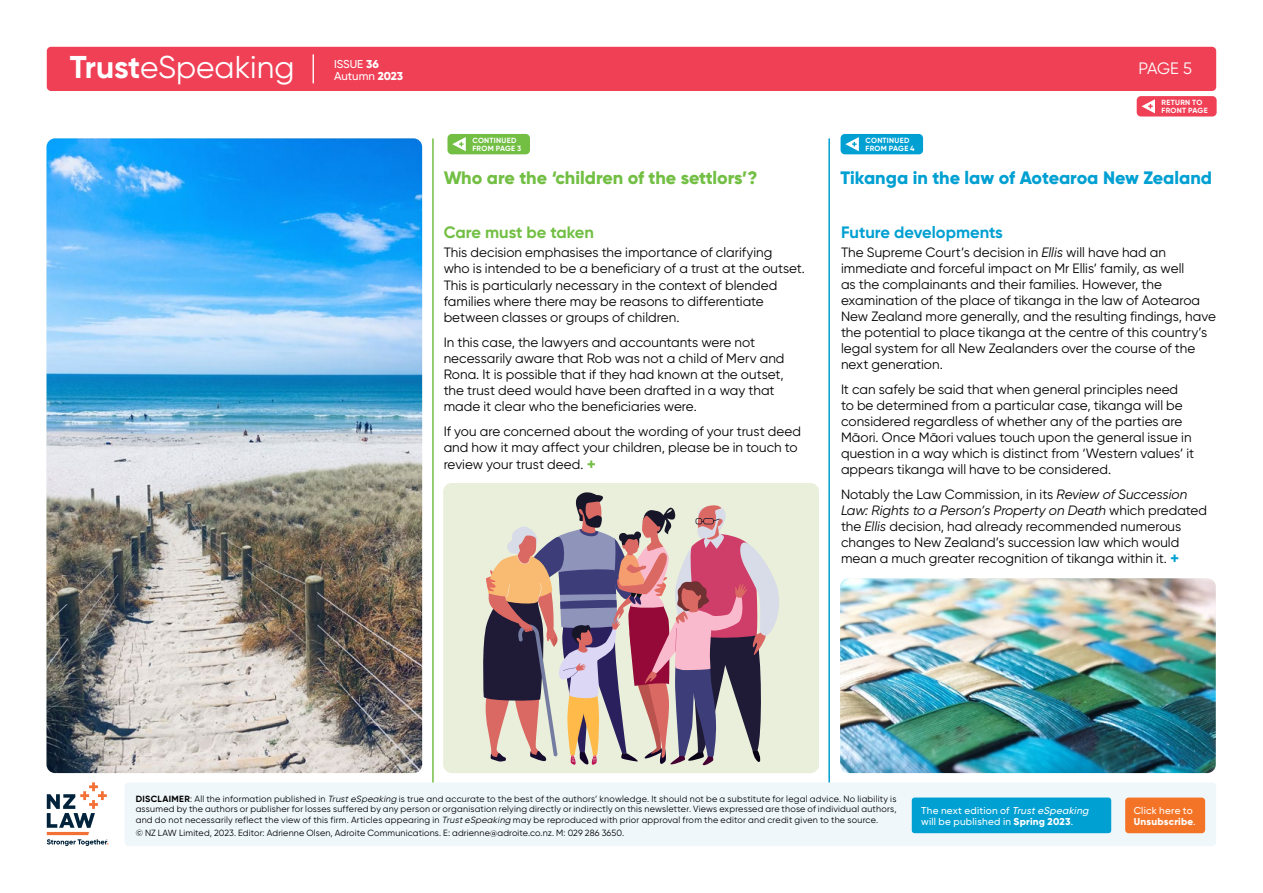
<style>
.page{position:relative;width:1263px;height:893px;background:#fff}
.page>*{position:absolute;margin:0;border:0;box-sizing:border-box;transform-origin:0 0}
.t1{font:31.5px "Gilroy";color:#fff}
.t2{font:800 18px "Gilroy";color:#00a0d2}
.t3{font:800 18px "Gilroy";letter-spacing:-.005em;color:#72bf44}
.t4{font:700 16.5px "Gilroy";color:#00a0d2}
.t5{font:700 16.5px "Gilroy";letter-spacing:-.005em;color:#72bf44}
.t6{font:16.5px "Gilroy";color:#fff}
.t7{font:13.5px/16px "Gilroy";letter-spacing:.005em;color:#000}
.t8{font:500 11.4px/12.5px "Gilroy";color:#fff}
.t9{font:500 10.05px/10.9px "Gilroy";letter-spacing:.025em;color:#fff}
.t10{font:9px/10.5px "Gilroy";letter-spacing:.015em;color:#000;text-align:justify}
.t11{font:700 7.5px/7.5px "Gilroy";letter-spacing:.035em;color:#fff}
.s1{font-weight:700}
.s2{font-weight:800}
.s3{font-weight:700;font-size:16.5px;color:#72bf44}
.s4{font-style:italic}
.s5{font-weight:700;font-size:16.5px;color:#00a0d2}
</style>
<div class="page">
<div style="left:47px;top:47px;width:1169px;height:44px;background:#ef4056;border-radius:4px"></div>
<hr style="left:432px;top:138px;width:2px;height:674px;background:#72bf44">
<hr style="left:828px;top:138px;width:2px;height:674px;background:#00a0d2">
<div style="left:125px;top:782px;width:1091px;height:64px;background:#eff7fb;border-radius:4px"></div>
<div style="left:912px;top:797px;width:199px;height:36px;background:#00a0d2;border-radius:3px"></div>
<svg style="left:47px;top:782px;width:61px;height:64px"></svg>
<svg style="left:313px;top:55px;width:1px;height:28px"></svg>
<div style="left:1137px;top:96px;width:79px;height:21px;background:#ef4056;border-radius:4px"></div>
<svg style="left:1141px;top:99px;width:14px;height:14px"></svg>
<div style="left:447px;top:134px;width:83px;height:20px;background:#72bf44;border-radius:4px"></div>
<svg style="left:452px;top:137px;width:14px;height:14px"></svg>
<div style="left:840px;top:134px;width:83px;height:20px;background:#00a0d2;border-radius:4px"></div>
<svg style="left:845px;top:137px;width:14px;height:14px"></svg>
<div style="left:443px;top:483px;width:376px;height:290px;background:#e9efda"></div>
<svg style="left:481px;top:489px;width:301px;height:277px;background:#b4999d"></svg>
<img style="left:46px;top:138px;width:376px;height:635px">
<img style="left:840px;top:578px;width:376px;height:195px">
<div style="left:1125px;top:798px;width:80px;height:35px;background:#f47427;border-radius:3px"></div>
<h1 class="t1" style="left:70px;top:48px;width:226px"><span class="s1">Trust</span>eSpeaking</h1>
<p class="t6" style="left:1138px;top:58px;width:55px">PAGE 5</p>
<p class="t8" style="left:334px;top:57px;width:71px">ISSUE <span class="s2">36<br></span>Autumn <span class="s2">2023</span></p>
<p class="t11" style="left:1161px;top:99px;width:48px">RETURN TO<br>FRONT PAGE</p>
<p class="t11" style="left:472px;top:137px;width:50px">CONTINUED<br>FROM PAGE 3</p>
<p class="t11" style="left:865px;top:137px;width:51px">CONTINUED<br>FROM PAGE 4</p>
<h2 class="t3" style="left:444px;top:167px;width:315px">Who are the ‘children of the settlors’?</h2>
<h2 class="t2" style="left:840px;top:167px;width:373px">Tikanga in the law of Aotearoa New Zealand</h2>
<p class="t5" style="left:444px;top:222px;width:152px">Care must be taken</p>
<p class="t7" style="left:444px;top:244px;width:363px">This decision emphasises the importance of clarifying<br>who is intended to be a beneficiary of a trust at the outset.<br>This is particularly necessary in the context of blended families where there may be reasons to differentiate between classes or groups of children.</p>
<p class="t7" style="left:444px;top:334px;width:342px">In this case, the lawyers and accountants were not necessarily aware that Rob was not a child of Merv and Rona. It is possible that if they had known at the outset, the trust deed would have been drafted in a way that made it clear who the beneficiaries were.</p>
<p class="t7" style="left:444px;top:423px;width:359px">If you are concerned about the wording of your trust deed and how it may affect your children, please be in touch to review your trust deed. <span class="s3">+</span></p>
<p class="t4" style="left:841px;top:222px;width:163px">Future developments</p>
<p class="t7" style="left:841px;top:244px;width:376px">The Supreme Court’s decision in <span class="s4">Ellis</span> will have had an immediate and forceful impact on Mr Ellis’ family, as well<br>as the complainants and their families. However, the examination of the place of tikanga in the law of Aotearoa New Zealand more generally, and the resulting findings, have the potential to place tikanga at the centre of this country’s legal system for all New Zealanders over the course of the next generation.</p>
<p class="t7" style="left:841px;top:381px;width:355px">It can safely be said that when general principles need to be determined from a particular case, tikanga will be considered regardless of whether any of the parties are Māori. Once Māori values touch upon the general issue in question in a way which is distinct from ‘Western values’ it appears tikanga will have to be considered.</p>
<p class="t7" style="left:841px;top:486px;width:368px">Notably the Law Commission, in its <span class="s4">Review of Succession Law: Rights to a Person’s Property on Death</span> which predated the <span class="s4">Ellis</span> decision, had already recommended numerous changes to New Zealand’s succession law which would mean a much greater recognition of tikanga within it. <span class="s5">+</span></p>
<p class="t10" style="left:136px;top:793px;width:762px"><span class="s1">DISCLAIMER</span>: All the information published in <span class="s4">TrusteSpeaking</span> is true and accurate to the best of the authors’ knowledge. It should not be a substitute for legal advice. No liability is assumed by the authors or publisher for losses suffered by any person or organisation relying directly or indirectly on this newsletter. Views expressed are those of individual authors, and do not necessarily reflect the view of this firm. Articles appearing in <span class="s4">TrusteSpeaking</span> may be reproduced with prior approval from the editor and credit given to the source.</p>
<p class="t10" style="left:136px;top:828px;width:490px">© NZ LAW Limited, 2023. Editor: Adrienne Olsen, Adroite Communications. E: adrienne@adroite.co.nz. M: 029 286 3650.</p>
<p class="t9" style="left:921px;top:804px;width:171px">The next edition of <span class="s4">TrusteSpeaking </span>will be published in <span class="s2">Spring 2023</span>.</p>
<p class="t9" style="left:1134px;top:804px;width:64px">Click here to<br><span class="s2">Unsubscribe</span>.</p>
</div>
